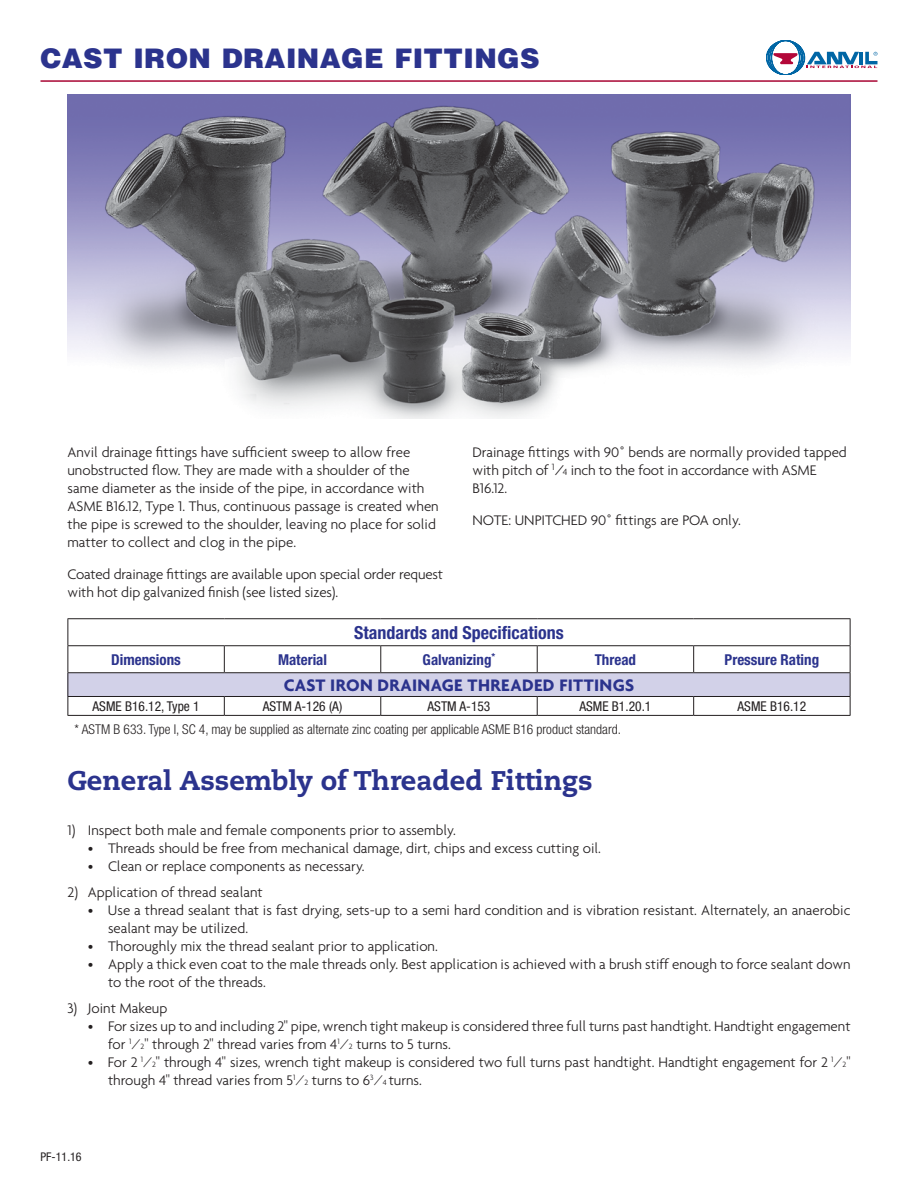
<style>
.page{position:relative;width:918px;height:1188px;background:#fff}
.page>*{position:absolute;margin:0;border:0;box-sizing:border-box;transform-origin:0 0}
.t1{font:800 27px "Caecilia";color:#2b338d}
.t2{font:900 27px "Helvetica";letter-spacing:.015em;color:#2b338d}
.t3{font:700 18px "Agenda";letter-spacing:.02em;color:#2b338d}
.t4{font:700 condensed 18px "Helvetica Neue";color:#2b338d}
.t5{font:300 15px/18px "Agenda";color:#231f20}
.t6{font:700 condensed 15px "Helvetica Neue";color:#2b338d}
.t7{font:300 condensed 13.5px "Helvetica Neue";color:#231f20}
.t8{font:condensed 13.5px "Helvetica Neue";color:#231f20}
.t9{font:condensed 12px "Helvetica Neue";color:#231f20}
.s1{font-size:9.75px}
.s2{font-size:8.25px}
</style>
<div class="page">
<hr style="left:40px;top:80px;width:838px;height:2px;background:#a90533">
<svg style="left:766px;top:40px;width:112px;height:35px"></svg>
<img style="left:68px;top:94px;width:782px;height:324px">
<div style="left:68px;top:673px;width:782px;height:23px;background:#d2d1e8"></div>
<hr style="left:68px;top:618px;width:156px;height:1px;background:#231f20">
<hr style="left:224px;top:618px;width:157px;height:1px;background:#231f20">
<hr style="left:381px;top:618px;width:156px;height:1px;background:#231f20">
<hr style="left:537px;top:618px;width:157px;height:1px;background:#231f20">
<hr style="left:694px;top:618px;width:157px;height:1px;background:#231f20">
<hr style="left:68px;top:645px;width:156px;height:1px;background:#231f20">
<hr style="left:224px;top:645px;width:157px;height:1px;background:#231f20">
<svg style="left:224px;top:646px;width:1px;height:26px"></svg>
<hr style="left:381px;top:645px;width:156px;height:1px;background:#231f20">
<svg style="left:380px;top:646px;width:1px;height:26px"></svg>
<hr style="left:537px;top:645px;width:157px;height:1px;background:#231f20">
<svg style="left:537px;top:646px;width:1px;height:26px"></svg>
<hr style="left:694px;top:645px;width:157px;height:1px;background:#231f20">
<svg style="left:693px;top:646px;width:1px;height:26px"></svg>
<hr style="left:68px;top:672px;width:156px;height:1px;background:#231f20">
<hr style="left:224px;top:672px;width:157px;height:1px;background:#231f20">
<hr style="left:381px;top:672px;width:156px;height:1px;background:#231f20">
<hr style="left:537px;top:672px;width:157px;height:1px;background:#231f20">
<hr style="left:694px;top:672px;width:157px;height:1px;background:#231f20">
<hr style="left:68px;top:696px;width:156px;height:1px;background:#231f20">
<svg style="left:68px;top:619px;width:1px;height:96px"></svg>
<hr style="left:224px;top:696px;width:157px;height:1px;background:#231f20">
<svg style="left:224px;top:697px;width:1px;height:18px"></svg>
<hr style="left:381px;top:696px;width:156px;height:1px;background:#231f20">
<svg style="left:380px;top:697px;width:1px;height:18px"></svg>
<hr style="left:537px;top:696px;width:157px;height:1px;background:#231f20">
<svg style="left:537px;top:697px;width:1px;height:18px"></svg>
<hr style="left:694px;top:696px;width:157px;height:1px;background:#231f20">
<svg style="left:693px;top:697px;width:1px;height:18px"></svg>
<svg style="left:850px;top:619px;width:1px;height:96px"></svg>
<hr style="left:68px;top:715px;width:156px;height:1px;background:#231f20">
<hr style="left:224px;top:715px;width:157px;height:1px;background:#231f20">
<hr style="left:381px;top:715px;width:156px;height:1px;background:#231f20">
<hr style="left:537px;top:715px;width:157px;height:1px;background:#231f20">
<hr style="left:694px;top:715px;width:157px;height:1px;background:#231f20">
<h1 class="t2" style="left:40px;top:40px;width:501px">CAST IRON DRAINAGE FITTINGS</h1>
<p class="t5" style="left:68px;top:443px;width:373px">Anvil drainage fittings have sufficient sweep to allow free unobstructed flow. They are made with a shoulder of the same diameter as the inside of the pipe, in accordance with ASME B16.12, Type 1. Thus, continuous passage is created when the pipe is screwed to the shoulder, leaving no place for solid matter to collect and clog in the pipe.</p>
<p class="t5" style="left:68px;top:565px;width:377px">Coated drainage fittings are available upon special order request with hot dip galvanized finish (see listed sizes).</p>
<p class="t5" style="left:472px;top:443px;width:376px">Drainage fittings with 90˚ bends are normally provided tapped with pitch of <sup>1</sup>/<span class="s1">4</span> inch to the foot in accordance with ASME<br>B16.12.</p>
<p class="t5" style="left:473px;top:511px;width:270px">NOTE: UNPITCHED 90˚ fittings are POA only.</p>
<p class="t4" style="left:354px;top:622px;width:211px">Standards and Specifications</p>
<p class="t6" style="left:111px;top:651px;width:71px">Dimensions</p>
<p class="t6" style="left:278px;top:651px;width:51px">Material</p>
<p class="t6" style="left:423px;top:651px;width:74px">Galvanizing<sup>*</sup></p>
<p class="t6" style="left:595px;top:651px;width:43px">Thread</p>
<p class="t6" style="left:725px;top:651px;width:96px">Pressure Rating</p>
<p class="t3" style="left:284px;top:675px;width:352px">CAST IRON DRAINAGE THREADED FITTINGS</p>
<p class="t8" style="left:93px;top:699px;width:109px">ASME B16.12, Type 1</p>
<p class="t8" style="left:263px;top:699px;width:81px">ASTM A-126 (A)</p>
<p class="t8" style="left:428px;top:699px;width:64px">ASTM A-153</p>
<p class="t8" style="left:579px;top:699px;width:73px">ASME B1.20.1</p>
<p class="t8" style="left:738px;top:699px;width:70px">ASME B16.12</p>
<p class="t7" style="left:75px;top:722px;width:548px">* ASTM B 633. Type I, SC 4, may be supplied as alternate zinc coating per applicable ASME B16 product standard.</p>
<h1 class="t1" style="left:68px;top:764px;width:527px">General Assembly of Threaded Fittings</h1>
<p class="t5" style="left:68px;top:821px;width:390px">1) Inspect both male and female components prior to assembly.</p>
<p class="t5" style="left:88px;top:839px;width:515px">• Threads should be free from mechanical damage, dirt, chips and excess cutting oil.</p>
<p class="t5" style="left:88px;top:857px;width:278px">• Clean or replace components as necessary.</p>
<p class="t5" style="left:68px;top:883px;width:197px">2) Application of thread sealant</p>
<p class="t5" style="left:108px;top:901px;width:744px;text-indent:-20px">• Use a thread sealant that is fast drying, sets-up to a semi hard condition and is vibration resistant. Alternately, an anaerobic sealant may be utilized.</p>
<p class="t5" style="left:88px;top:937px;width:352px">• Thoroughly mix the thread sealant prior to application.</p>
<p class="t5" style="left:108px;top:955px;width:744px;text-indent:-20px">• Apply a thick even coat to the male threads only. Best application is achieved with a brush stiff enough to force sealant down to the root of the threads.</p>
<p class="t5" style="left:68px;top:999px;width:101px">3) Joint Makeup</p>
<p class="t5" style="left:108px;top:1017px;width:744px;text-indent:-20px">• For sizes up to and including 2" pipe, wrench tight makeup is considered three full turns past handtight. Handtight engagement for <sup>1</sup>⁄<span class="s2">2</span>" through 2" thread varies from 4<sup>1</sup>⁄<span class="s2">2</span> turns to 5 turns.</p>
<p class="t5" style="left:108px;top:1053px;width:744px;text-indent:-20px">• For 2 <sup>1</sup>⁄<span class="s2">2</span>" through 4" sizes, wrench tight makeup is considered two full turns past handtight. Handtight engagement for 2 <sup>1</sup>⁄<span class="s2">2</span>" through 4" thread varies from 5<sup>1</sup>⁄<span class="s2">2</span> turns to 6<sup>3</sup>⁄<span class="s2">4</span> turns.</p>
<p class="t9" style="left:40px;top:1150px;width:43px">PF-11.16</p>
</div>
